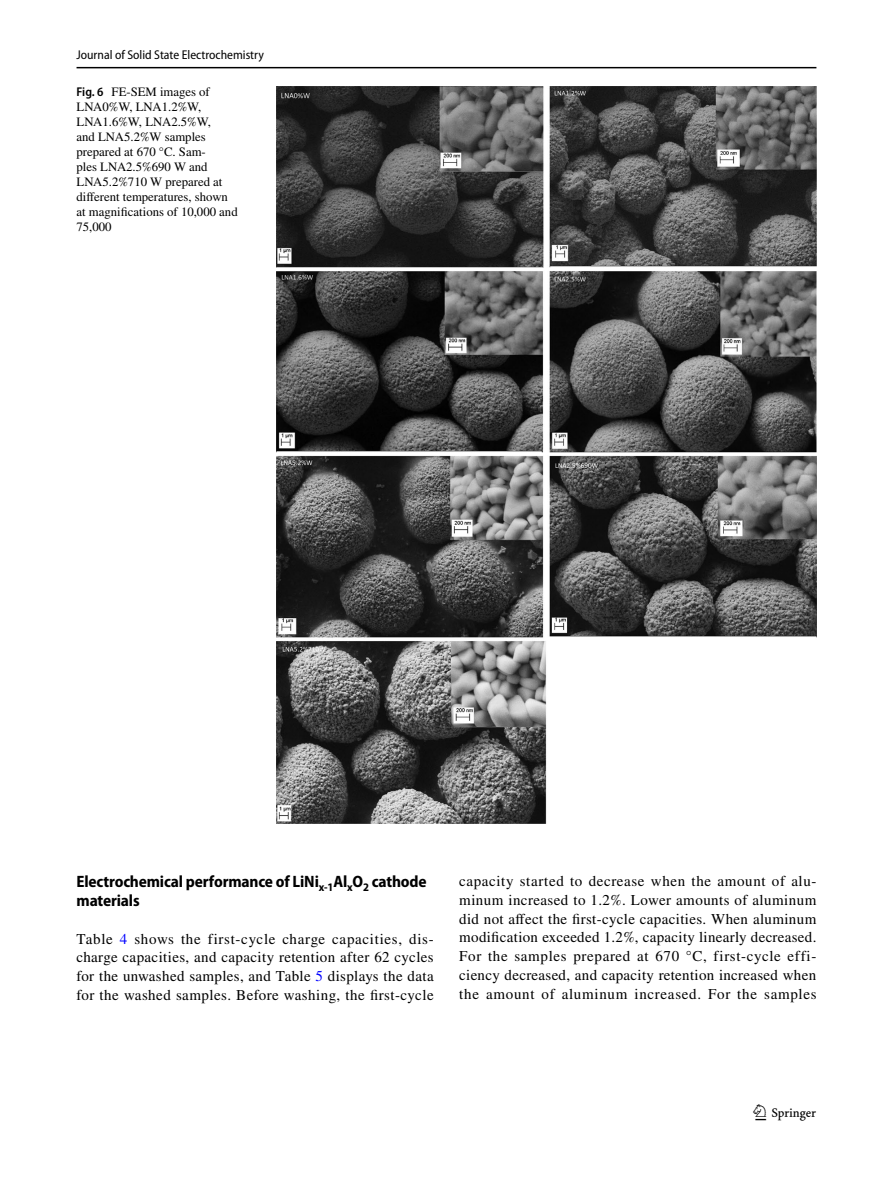
<style>
.page{position:relative;width:893px;height:1187px;background:#fff}
.page>*{position:absolute;margin:0;border:0;box-sizing:border-box;transform-origin:0 0}
.t1{font:22.5px "Springnew Regular 3";color:#000}
.t2{font:700 semi-condensed 16.5px/18.8px "Myriad Pro";letter-spacing:-.01em;color:#000}
.t3{font:15px/18.8px "STIX";letter-spacing:.03em;color:#000;text-align:justify}
.t4{font:12.75px/15px "STIX";color:#000}
.t5{font:semi-condensed 12.75px "Myriad Pro";color:#000}
.s1{font-family:"Myriad Pro";font-weight:600;font-stretch:semi-condensed}
.s2{color:#00f}
</style>
<div class="page">
<hr style="left:77px;top:67px;width:739px;height:1px;background:#000">
<img style="left:276px;top:87px;width:540px;height:736px">
<p class="t5" style="left:77px;top:48px;width:189px">Journal of Solid State Electrochemistry</p>
<p class="t4" style="left:77px;top:85px;width:163px"><span class="s1">Fig. 6</span> FE-SEM images of<br>LNA0%W, LNA1.2%W,<br>LNA1.6%W, LNA2.5%W,<br>and LNA5.2%W samples prepared at 670 °C. Sam-<br>ples LNA2.5%690 W and<br>LNA5.2%710 W prepared at different temperatures, shown at magnifications of 10,000 and<br>75,000</p>
<p class="t2" style="left:77px;top:872px;width:352px">Electrochemical performance of LiNi<sub>x‑1</sub>Al<sub>x</sub>O<sub>2</sub> cathode materials</p>
<p class="t3" style="left:77px;top:930px;width:359px">Table <span class="s2">4</span> shows the first-cycle charge capacities, dis&shy;charge capacities, and capacity retention after 62 cycles for the unwashed samples, and Table <span class="s2">5</span> displays the data for the washed samples. Before washing, the first-cycle</p>
<p class="t3" style="left:459px;top:872px;width:359px">capacity started to decrease when the amount of alu&shy;minum increased to 1.2%. Lower amounts of aluminum did not affect the first-cycle capacities. When aluminum modification exceeded 1.2%, capacity linearly decreased.<br>For the samples prepared at 670 °C, first-cycle effi&shy;ciency decreased, and capacity retention increased when the amount of aluminum increased. For the samples</p>
<h1 class="t1" style="left:755px;top:1104px;width:62px">1 3</h1>
</div>
